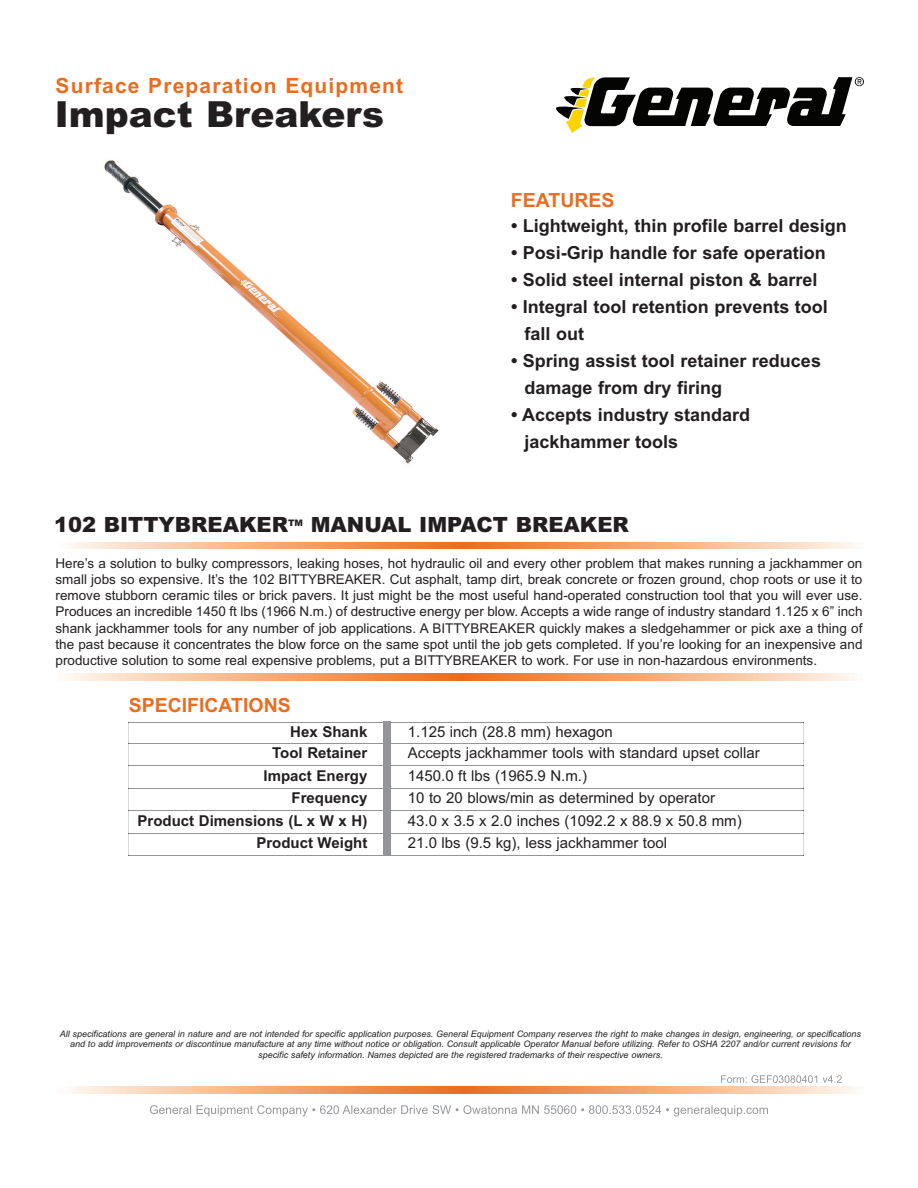
<style>
.page{position:relative;width:918px;height:1188px;background:#fff}
.page>*{position:absolute;margin:0;border:0;box-sizing:border-box;transform-origin:0 0}
.t1{font:900 36px "Arial";color:#231f20}
.t2{font:900 21px "Arial";color:#231f20}
.t3{font:700 21px "Arial";letter-spacing:.055em;color:#ea6d1f}
.t4{font:700 19.5px "Arial";color:#ea6d1f}
.t5{font:700 18px/27px "Arial";color:#231f20}
.t6{font:15px "Arial";color:#231f20}
.t7{font:700 15px "Arial";color:#231f20}
.t8{font:13.5px/16.2px "Arial";color:#231f20;text-align:justify}
.t9{font:italic 9px/10.8px "Arial";color:#231f20;text-align:center}
.t10{font:900 9px "Arial";color:#231f20}
</style>
<div class="page">
<svg style="left:130px;top:723px;width:673px;height:133px"></svg>
<hr style="left:129px;top:722px;width:674px;height:1px;background:#939598">
<hr style="left:129px;top:743px;width:674px;height:1px;background:#939598">
<hr style="left:129px;top:766px;width:674px;height:1px;background:#939598">
<hr style="left:129px;top:788px;width:674px;height:1px;background:#939598">
<hr style="left:129px;top:811px;width:674px;height:1px;background:#939598">
<hr style="left:129px;top:833px;width:674px;height:1px;background:#939598">
<hr style="left:129px;top:856px;width:674px;height:1px;background:#939598">
<svg style="left:803px;top:722px;width:1px;height:134px"></svg>
<img style="left:104px;top:160px;width:335px;height:304px">
<svg style="left:150px;top:1105px;width:75px;height:11px"></svg>
<svg style="left:556px;top:78px;width:308px;height:55px"></svg>
<svg style="left:69px;top:542px;width:787px;height:7px;background:#f4af80"></svg>
<svg style="left:67px;top:674px;width:788px;height:6px;background:#f4af80"></svg>
<svg style="left:69px;top:1087px;width:787px;height:7px;background:#f4af80"></svg>
<svg style="left:721px;top:1075px;width:74px;height:8px"></svg>
<div style="left:384px;top:722px;width:7px;height:134px;background:#939598"></div>
<h2 class="t3" style="left:56px;top:73px;width:349px">Surface Preparation Equipment</h2>
<h1 class="t1" style="left:55px;top:93px;width:331px">Impact Breakers</h1>
<h3 class="t4" style="left:511px;top:189px;width:105px">FEATURES</h3>
<h3 class="t5" style="left:511px;top:212px;width:337px">• Lightweight, thin profile barrel design</h3>
<h3 class="t5" style="left:511px;top:239px;width:316px">• Posi-Grip handle for safe operation</h3>
<h3 class="t5" style="left:511px;top:266px;width:308px">• Solid steel internal piston &amp; barrel</h3>
<h3 class="t5" style="left:525px;top:293px;width:305px;text-indent:-14px">• Integral tool retention prevents tool fall out</h3>
<h3 class="t5" style="left:525px;top:347px;width:298px;text-indent:-14px">• Spring assist tool retainer reduces damage from dry firing</h3>
<h3 class="t5" style="left:525px;top:401px;width:227px;text-indent:-14px">• Accepts industry standard jackhammer tools</h3>
<h2 class="t2" style="left:54px;top:513px;width:236px">102 BITTYBREAKER</h2>
<p class="t10" style="left:288px;top:518px;width:16px">TM</p>
<h2 class="t2" style="left:311px;top:513px;width:320px">MANUAL IMPACT BREAKER</h2>
<p class="t8" style="left:56px;top:555px;width:809px">Here’s a solution to bulky compressors, leaking hoses, hot hydraulic oil and every other problem that makes running a jackhammer on small jobs so expensive. It’s the 102 BITTYBREAKER. Cut asphalt, tamp dirt, break concrete or frozen ground, chop roots or use it to remove stubborn ceramic tiles or brick pavers. It just might be the most useful hand-operated construction tool that you will ever use.<br>Produces an incredible 1450 ft lbs (1966 N.m.) of destructive energy per blow. Accepts a wide range of industry standard 1.125 x 6” inch shank jackhammer tools for any number of job applications. A BITTYBREAKER quickly makes a sledgehammer or pick axe a thing of the past because it concentrates the blow force on the same spot until the job gets completed. If you’re looking for an inexpensive and productive solution to some real expensive problems, put a BITTYBREAKER to work. For use in non-hazardous environments.</p>
<h3 class="t4" style="left:129px;top:694px;width:164px">SPECIFICATIONS</h3>
<p class="t7" style="left:290px;top:723px;width:79px">Hex Shank</p>
<p class="t6" style="left:408px;top:723px;width:207px">1.125 inch (28.8 mm) hexagon</p>
<p class="t7" style="left:272px;top:744px;width:97px">Tool Retainer</p>
<p class="t6" style="left:408px;top:744px;width:353px">Accepts jackhammer tools with standard upset collar</p>
<p class="t7" style="left:264px;top:767px;width:105px">Impact Energy</p>
<p class="t6" style="left:408px;top:767px;width:181px">1450.0 ft lbs (1965.9 N.m.)</p>
<p class="t7" style="left:292px;top:789px;width:77px">Frequency</p>
<p class="t6" style="left:408px;top:789px;width:309px">10 to 20 blows/min as determined by operator</p>
<p class="t7" style="left:138px;top:812px;width:231px">Product Dimensions (L x W x H)</p>
<p class="t6" style="left:408px;top:812px;width:335px">43.0 x 3.5 x 2.0 inches (1092.2 x 88.9 x 50.8 mm)</p>
<p class="t7" style="left:256px;top:834px;width:112px">Product Weight</p>
<p class="t6" style="left:408px;top:834px;width:261px">21.0 lbs (9.5 kg), less jackhammer tool</p>
<p class="t9" style="left:60px;top:1028px;width:803px">All specifications are general in nature and are not intended for specific application purposes. General Equipment Company reserves the right to make changes in design, engineering, or specifications and to add improvements or discontinue manufacture at any time without notice or obligation. Consult applicable Operator Manual before utilizing. Refer to OSHA 2207 and/or current revisions for specific safety information. Names depicted are the registered trademarks of their respective owners.</p>
</div>
